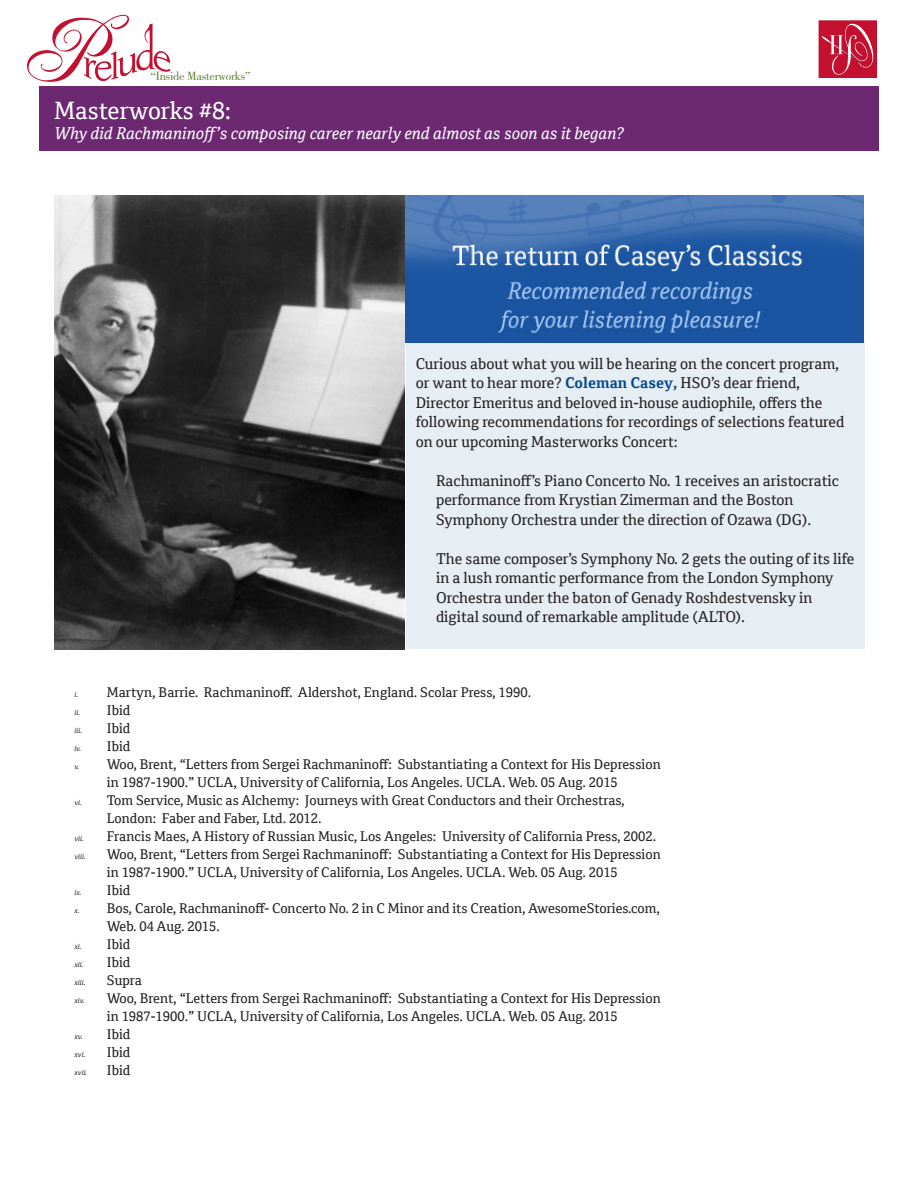
<style>
.page{position:relative;width:918px;height:1188px;background:#fff}
.page>*{position:absolute;margin:0;border:0;box-sizing:border-box;transform-origin:0 0}
.t1{font:24px "Cordale Trial";color:#fff}
.t2{font:italic 16.5px "Cordale Trial";color:#fff}
.t3{font:15px/19.5px "Cordale";color:#231f20}
.t4{font:15px/19.5px "Cordale Trial";color:#231f20}
.t5{font:13.5px/18px "Cordale";color:#231f20}
.t6{font:12.3px "Bodoni";letter-spacing:-.02em;color:#5c8433}
.t7{font:italic 7.05px "Cordale Trial";color:#231f20}
.s1{font-family:"Cordale";font-weight:700;color:#014990}
.s2{font-family:"Cordale Trial";font-style:italic;font-size:7.05px}
</style>
<div class="page">
<svg style="left:819px;top:20px;width:58px;height:58px;background:#c92d48"></svg>
<div style="left:39px;top:86px;width:839px;height:65px;background:#6c2972"></div>
<svg style="left:27px;top:15px;width:144px;height:67px"></svg>
<div style="left:406px;top:341px;width:459px;height:308px;background:#e6eef4"></div>
<img style="left:405px;top:195px;width:459px;height:147px">
<img style="left:54px;top:195px;width:351px;height:454px">
<p class="t6" style="left:151px;top:69px;width:102px">“Inside Masterworks”</p>
<h1 class="t1" style="left:54px;top:97px;width:179px">Masterworks #8:</h1>
<p class="t2" style="left:54px;top:123px;width:572px">Why did Rachmaninoff’s composing career nearly end almost as soon as it began?</p>
<p class="t4" style="left:416px;top:354px;width:430px">Curious about what you will be hearing on the concert program, or want to hear more? <span class="s1">Coleman Casey,</span> HSO’s dear friend, Director Emeritus and beloved in-house audiophile, offers the following recommendations for recordings of selections featured on our upcoming Masterworks Concert:</p>
<p class="t3" style="left:436px;top:471px;width:405px">Rachmaninoff’s Piano Concerto No. 1 receives an aristocratic performance from Krystian Zimerman and the Boston<br>Symphony Orchestra under the direction of Ozawa (DG).</p>
<p class="t3" style="left:436px;top:549px;width:420px">The same composer’s Symphony No. 2 gets the outing of its life in a lush romantic performance from the London Symphony Orchestra under the baton of Genady Roshdestvensky in digital sound of remarkable amplitude (ALTO).</p>
<p class="t5" style="left:75px;top:683px;width:458px"><span class="s2">i.</span> Martyn, Barrie. Rachmaninoff. Aldershot, England. Scolar Press, 1990.</p>
<p class="t5" style="left:75px;top:701px;width:57px"><span class="s2">ii.</span> Ibid</p>
<p class="t7" style="left:75px;top:727px;width:9px">iii.</p>
<p class="t5" style="left:107px;top:719px;width:25px">Ibid</p>
<p class="t5" style="left:75px;top:737px;width:57px"><span class="s2">iv.</span> Ibid</p>
<p class="t5" style="left:107px;top:755px;width:555px;text-indent:-32px"><span class="s2">v.</span> Woo, Brent, “Letters from Sergei Rachmaninoff: Substantiating a Context for His Depression in 1987-1900.” UCLA, University of California, Los Angeles. UCLA. Web. 05 Aug. 2015</p>
<p class="t5" style="left:107px;top:791px;width:519px;text-indent:-32px"><span class="s2">vi.</span> Tom Service, Music as Alchemy: Journeys with Great Conductors and their Orchestras,<br>London: Faber and Faber, Ltd. 2012.</p>
<p class="t7" style="left:75px;top:835px;width:11px">vii.</p>
<p class="t5" style="left:107px;top:827px;width:551px">Francis Maes, A History of Russian Music, Los Angeles: University of California Press, 2002.</p>
<p class="t7" style="left:75px;top:853px;width:13px">viii.</p>
<p class="t5" style="left:107px;top:845px;width:555px">Woo, Brent, “Letters from Sergei Rachmaninoff: Substantiating a Context for His Depression in 1987-1900.” UCLA, University of California, Los Angeles. UCLA. Web. 05 Aug. 2015</p>
<p class="t5" style="left:75px;top:881px;width:57px"><span class="s2">ix.</span> Ibid</p>
<p class="t5" style="left:107px;top:899px;width:555px;text-indent:-32px"><span class="s2">x.</span> Bos, Carole, Rachmaninoff- Concerto No. 2 in C Minor and its Creation, AwesomeStories.com,<br>Web. 04 Aug. 2015.</p>
<p class="t5" style="left:75px;top:935px;width:57px"><span class="s2">xi.</span> Ibid</p>
<p class="t7" style="left:75px;top:961px;width:11px">xii.</p>
<p class="t5" style="left:107px;top:953px;width:25px">Ibid</p>
<p class="t7" style="left:75px;top:979px;width:13px">xiii.</p>
<p class="t5" style="left:107px;top:971px;width:37px">Supra</p>
<p class="t7" style="left:75px;top:997px;width:12px">xiv.</p>
<p class="t5" style="left:107px;top:989px;width:555px">Woo, Brent, “Letters from Sergei Rachmaninoff: Substantiating a Context for His Depression in 1987-1900.” UCLA, University of California, Los Angeles. UCLA. Web. 05 Aug. 2015</p>
<p class="t5" style="left:75px;top:1025px;width:57px"><span class="s2">xv.</span> Ibid</p>
<p class="t7" style="left:75px;top:1051px;width:12px">xvi.</p>
<p class="t5" style="left:107px;top:1043px;width:25px">Ibid</p>
<p class="t7" style="left:75px;top:1069px;width:14px">xvii.</p>
<p class="t5" style="left:107px;top:1061px;width:25px">Ibid</p>
</div>
